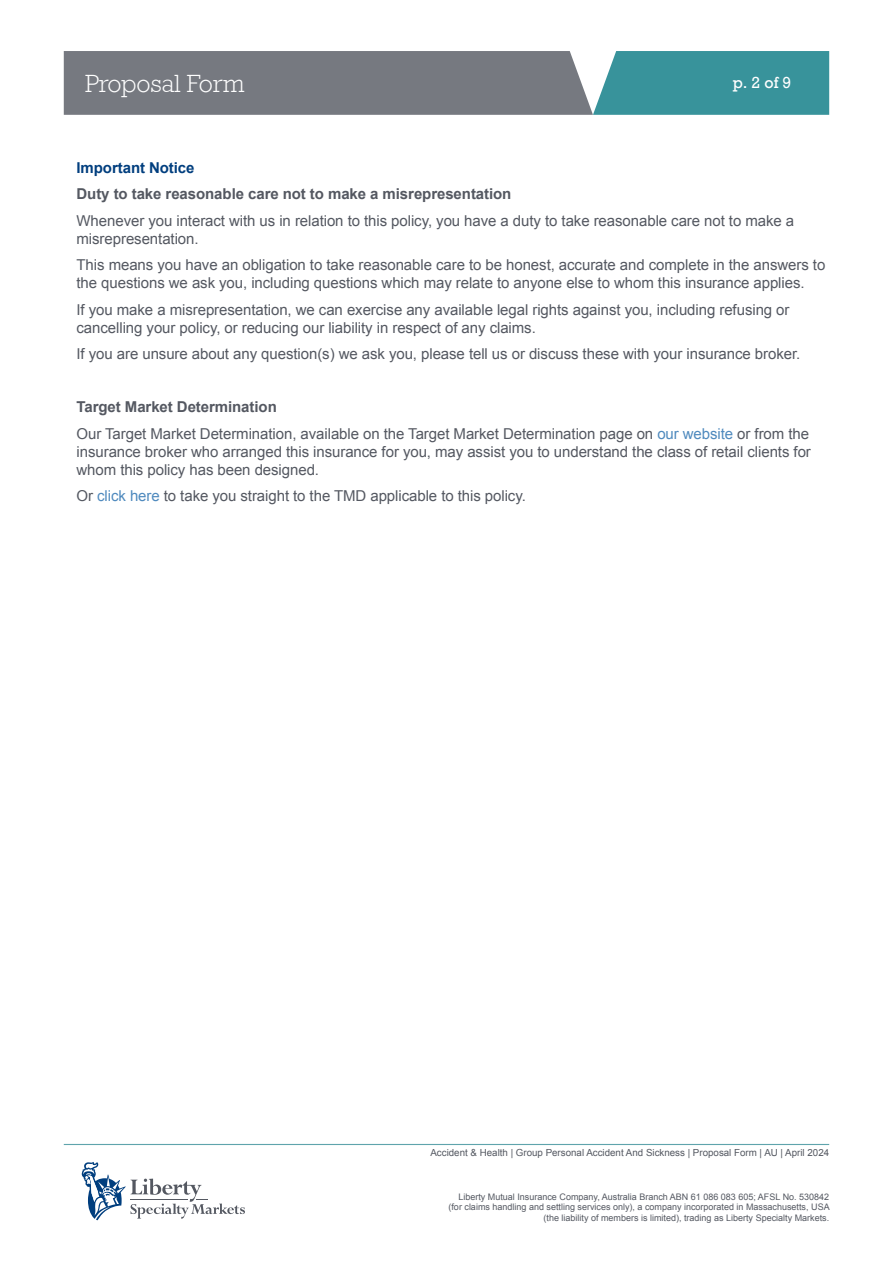
<style>
.page{position:relative;width:893px;height:1263px;background:#fff}
.page>*{position:absolute;margin:0;border:0;box-sizing:border-box;transform-origin:0 0}
.t1{font:300 25.5px "Rockwell Std";letter-spacing:-.005em;color:#fff}
.t2{font:15px/18px "Arial";letter-spacing:-.005em;color:#545861}
.t3{font:700 15px "Arial";letter-spacing:-.005em;color:#545861}
.t4{font:700 15px "Arial";letter-spacing:-.005em;color:#003e7e}
.t5{font:15px "Rockwell";color:#fff}
.t6{font:9.75px "Arial";color:#545861}
.t7{font:9px/10.5px "Arial";color:#545861;text-align:right}
.s1{font-weight:700}
.s2{color:#4f8abe}
</style>
<div class="page">
<svg style="left:64px;top:51px;width:765px;height:64px;background:#68858c"></svg>
<hr style="left:64px;top:1144px;width:765px;height:1px;background:#5fa4ac">
<svg style="left:82px;top:1162px;width:163px;height:58px"></svg>
<h1 class="t1" style="left:85px;top:69px;width:161px">Proposal Form</h1>
<p class="t5" style="left:733px;top:73px;width:60px">p. 2 of 9</p>
<p class="t4" style="left:77px;top:157px;width:120px">Important Notice</p>
<p class="t3" style="left:77px;top:184px;width:436px">Duty to take reasonable care not to make a misrepresentation</p>
<p class="t2" style="left:77px;top:211px;width:719px">Whenever you interact with us in relation to this policy, you have a duty to take reasonable care not to make a misrepresentation.</p>
<p class="t2" style="left:77px;top:256px;width:750px">This means you have an obligation to take reasonable care to be honest, accurate and complete in the answers to the questions we ask you, including questions which may relate to anyone else to whom this insurance applies.</p>
<p class="t2" style="left:77px;top:300px;width:714px">If you make a misrepresentation, we can exercise any available legal rights against you, including refusing or cancelling your policy, or reducing our liability in respect of any claims.</p>
<p class="t2" style="left:77px;top:345px;width:725px">If you are unsure about any question(s) we ask you, please tell us or discuss these with your insurance broker.</p>
<p class="t2" style="left:77px;top:394px;width:734px;line-height:26.5px"><span class="s1">Target Market Determination<br></span>Our Target Market Determination, available on the Target Market Determination page on <span class="s2">our website</span> or from the</p>
<p class="t2" style="left:77px;top:442px;width:736px">insurance broker who arranged this insurance for you, may assist you to understand the class of retail clients for whom this policy has been designed.</p>
<p class="t2" style="left:77px;top:487px;width:451px">Or <span class="s2">click here</span> to take you straight to the TMD applicable to this policy.</p>
<p class="t6" style="left:430px;top:1146px;width:400px">Accident &amp; Health | Group Personal Accident And Sickness | Proposal Form | AU | April 2024</p>
<p class="t7" style="left:448px;top:1191px;width:383px">Liberty Mutual Insurance Company, Australia Branch ABN 61 086 083 605; AFSL No. 530842 (for claims handling and settling services only), a company incorporated in Massachusetts, USA (the liability of members is limited), trading as Liberty Specialty Markets.</p>
</div>
